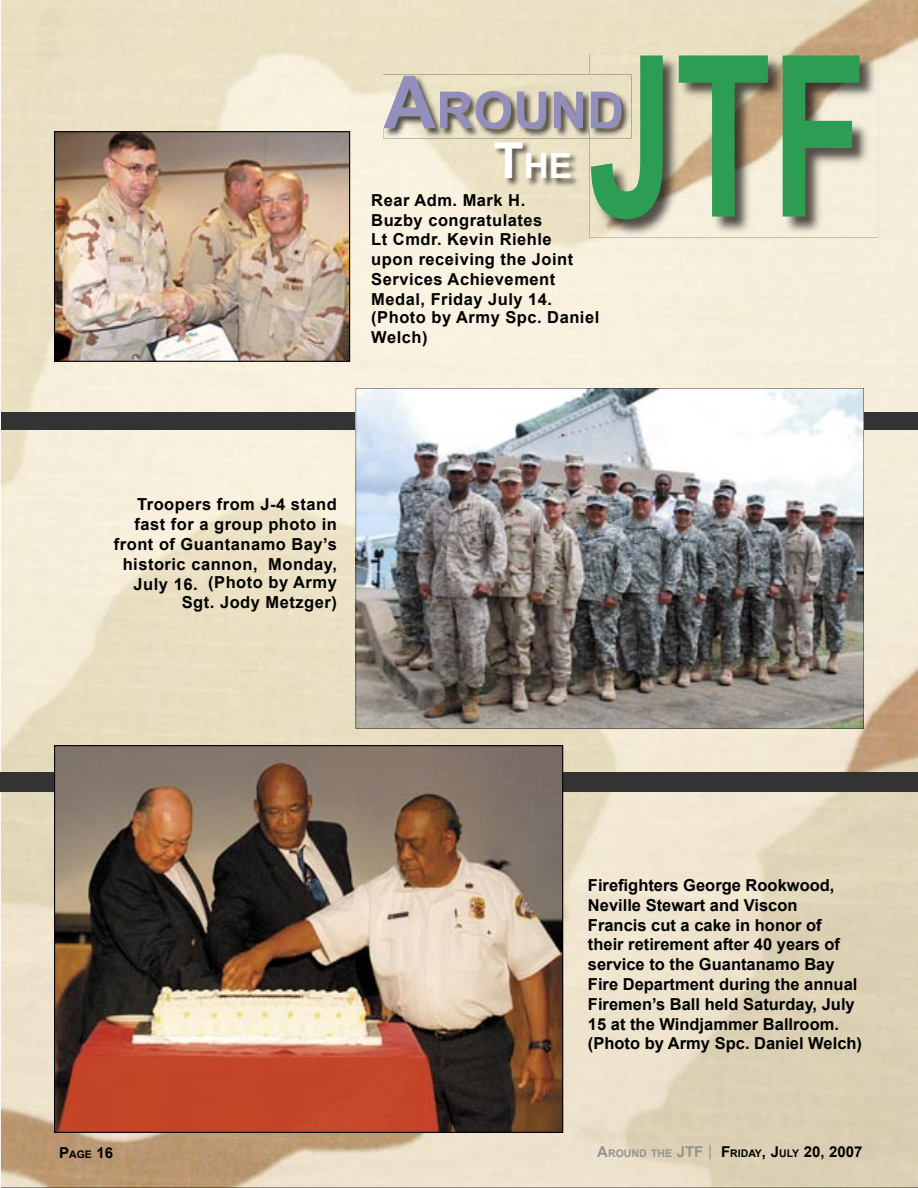
<style>
.page{position:relative;width:918px;height:1188px;background:#fff}
.page>*{position:absolute;margin:0;border:0;box-sizing:border-box;transform-origin:0 0}
.t1{font:700 225px "Arial";color:#2d9d54;scale:.7 1}
.t2{font:700 51.3px "Arial";color:#928fbc}
.t3{font:700 34.8px "Arial";color:#fff}
.t4{font:700 16.5px/19.8px "Arial";letter-spacing:.03em;color:#000}
.t5{font:700 16.5px/19.8px "Arial";letter-spacing:.005em;color:#000}
.t6{font:700 15px "Arial";color:#000}
.s1{font-size:73.2px}
.s2{font-size:49.65px}
.s3{font-size:10.5px}
.s4{color:#939393}
.s5{font-size:10.5px;color:#939393}
.s6{font-weight:400;color:#919192}
</style>
<div class="page">
<img style="left:1px;top:0;width:917px;height:1188px">
<div style="left:0;top:772px;width:918px;height:20px;background:#333"></div>
<div style="left:1px;top:412px;width:917px;height:18px;background:#333"></div>
<img style="left:383px;top:75px;width:206px;height:63px">
<img style="left:383px;top:76px;width:206px;height:53px">
<img style="left:493px;top:140px;width:86px;height:47px">
<img style="left:589px;top:54px;width:289px;height:184px">
<img style="left:589px;top:76px;width:33px;height:53px">
<img style="left:54px;top:745px;width:509px;height:388px">
<img style="left:54px;top:131px;width:296px;height:231px">
<img style="left:356px;top:388px;width:508px;height:340px">
<h1 class="t1" style="left:588px;top:-11px;width:399px">JTF</h1>
<h2 class="t2" style="left:383px;top:76px;width:242px"><span class="s1">A</span>ROUND</h2>
<h3 class="t3" style="left:494px;top:143px;width:80px"><span class="s2">T</span>HE</h3>
<p class="t4" style="left:371px;top:191px;width:204px">Rear Adm. Mark H.<br>Buzby congratulates<br>Lt Cmdr. Kevin Riehle upon receiving the Joint</p>
<p class="t4" style="left:371px;top:270px;width:185px">Services Achievement<br>Medal, Friday July 14.</p>
<p class="t4" style="left:371px;top:308px;width:229px">(Photo by Army Spc. Daniel<br>Welch)</p>
<p class="t4" style="left:114px;top:495px;width:225px;text-align:right">Troopers from J-4 stand fast for a group photo in front of Guantanamo Bay’s historic cannon, Monday,</p>
<p class="t4" style="left:134px;top:573px;width:205px;text-align:right">July 16. (Photo by Army<br>Sgt. Jody Metzger)</p>
<p class="t5" style="left:588px;top:876px;width:276px">Firefighters George Rookwood,<br>Neville Stewart and Viscon<br>Francis cut a cake in honor of<br>their retirement after 40 years of service to the Guantanamo Bay<br>Fire Department during the annual<br>Firemen’s Ball held Saturday, July<br>15 at the Windjammer Ballroom. (Photo by Army Spc. Daniel Welch)</p>
<p class="t6" style="left:59px;top:1143px;width:56px">P<span class="s3">AGE</span> 16</p>
<p class="t6" style="left:597px;top:1142px;width:267px"><span class="s4">A</span><span class="s5">ROUND THE</span> <span class="s4">JTF</span> <span class="s6">|</span> F<span class="s3">RIDAY</span>, J<span class="s3">ULY</span> 20, 2007</p>
</div>
